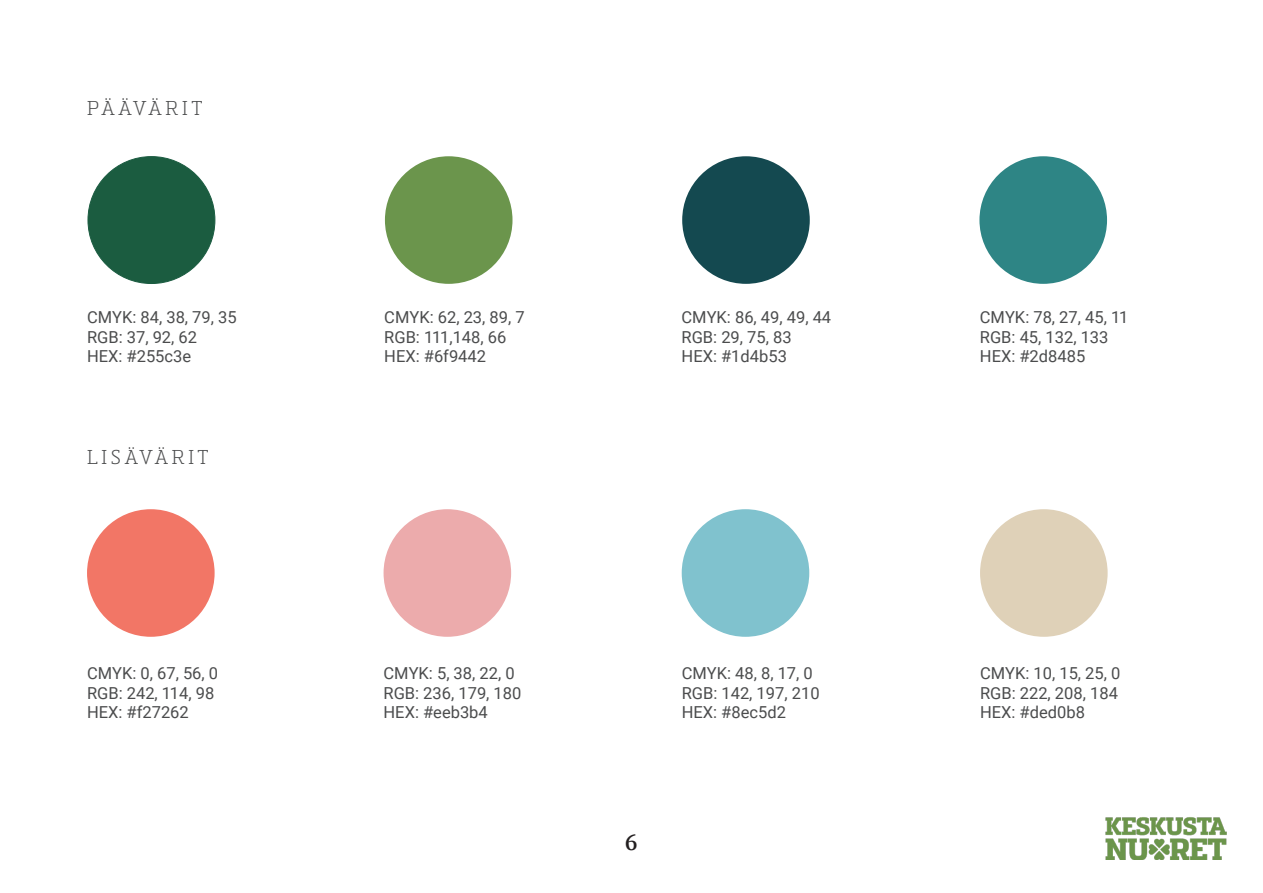
<style>
.page{position:relative;width:1263px;height:893px;background:#fff}
.page>*{position:absolute;margin:0;border:0;box-sizing:border-box;transform-origin:0 0}
.t1{font:600 24px "Source Serif Pro";color:#231f20}
.t2{font:300 19.5px "Sommet Slab";letter-spacing:.2em;color:#4b4c4d}
.t3{font:16.5px/19.5px "Roboto";color:#4b4c4d}
</style>
<div class="page">
<div style="left:87px;top:509px;width:128px;height:128px;background:#f27666;border-radius:50%"></div>
<div style="left:384px;top:509px;width:127px;height:128px;background:#ecabac;border-radius:50%"></div>
<div style="left:385px;top:156px;width:127px;height:128px;background:#6b954c;border-radius:50%"></div>
<div style="left:88px;top:157px;width:127px;height:126px;background:#1b5c40;border-radius:50%"></div>
<div style="left:682px;top:156px;width:128px;height:128px;background:#144950;border-radius:50%"></div>
<div style="left:980px;top:509px;width:127px;height:128px;background:#dfd1b8;border-radius:50%"></div>
<div style="left:979px;top:156px;width:128px;height:128px;background:#2e8585;border-radius:50%"></div>
<div style="left:682px;top:509px;width:127px;height:128px;background:#80c2ce;border-radius:50%"></div>
<img style="left:1106px;top:817px;width:121px;height:43px">
<p class="t2" style="left:87px;top:96px;width:117px">PÄÄVÄRIT</p>
<p class="t3" style="left:87px;top:307px;width:151px">CMYK: 84, 38, 79, 35<br>RGB: 37, 92, 62<br>HEX: #255c3e</p>
<p class="t3" style="left:384px;top:307px;width:142px">CMYK: 62, 23, 89, 7<br>RGB: 111,148, 66<br>HEX: #6f9442</p>
<p class="t2" style="left:87px;top:445px;width:123px">LISÄVÄRIT</p>
<p class="t3" style="left:87px;top:663px;width:133px">CMYK: 0, 67, 56, 0<br>RGB: 242, 114, 98<br>HEX: #f27262</p>
<p class="t3" style="left:384px;top:663px;width:139px">CMYK: 5, 38, 22, 0<br>RGB: 236, 179, 180<br>HEX: #eeb3b4</p>
<p class="t3" style="left:681px;top:307px;width:151px">CMYK: 86, 49, 49, 44<br>RGB: 29, 75, 83<br>HEX: #1d4b53</p>
<p class="t3" style="left:980px;top:307px;width:150px">CMYK: 78, 27, 45, 11<br>RGB: 45, 132, 133<br>HEX: #2d8485</p>
<p class="t3" style="left:682px;top:663px;width:139px">CMYK: 48, 8, 17, 0<br>RGB: 142, 197, 210<br>HEX: #8ec5d2</p>
<p class="t3" style="left:980px;top:663px;width:142px">CMYK: 10, 15, 25, 0<br>RGB: 222, 208, 184<br>HEX: #ded0b8</p>
<h1 class="t1" style="left:625px;top:828px;width:14px">6</h1>
</div>
